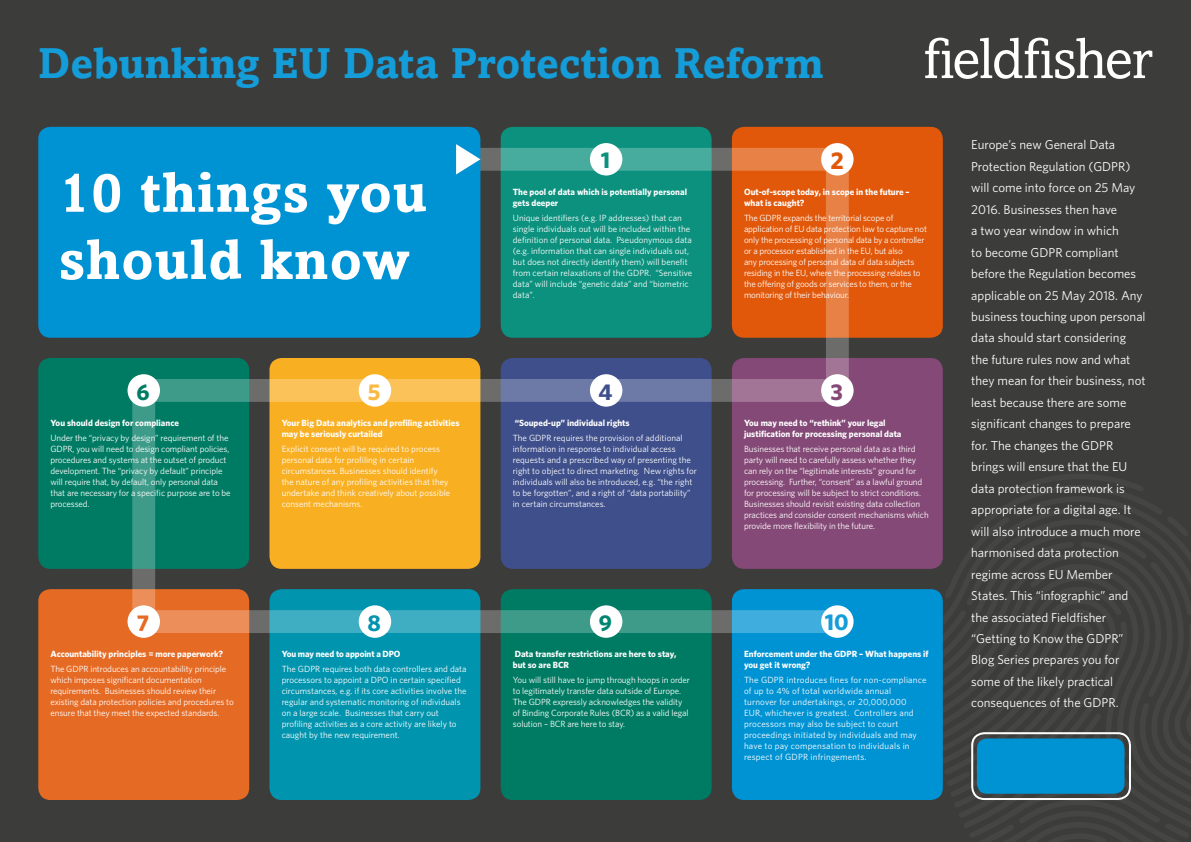
<style>
.page{position:relative;width:1191px;height:842px;background:#3c3c3b}
.page>*{position:absolute;margin:0;border:0;box-sizing:border-box;transform-origin:0 0}
.t1{font:700 55.8px/67.2px "Amasis MT Pro";letter-spacing:.02em;color:#fff}
.t2{font:700 42.9px "Amasis MT Pro";color:#149dd9}
.t3{font:700 24.3px "Whitney";color:#e1580a}
.t4{font:700 22.9px "Whitney";color:#149dd9}
.t5{font:700 22.9px "Whitney";color:#0b917e}
.t6{font:700 22.9px "Whitney";color:#007b63}
.t7{font:700 22.9px "Whitney";color:#fab943}
.t8{font:700 22.9px "Whitney";color:#3e4f8b}
.t9{font:700 22.9px "Whitney";color:#844976}
.t10{font:700 22.9px "Whitney";color:#e56a24}
.t11{font:700 22.9px "Whitney";color:#0094ae}
.t12{font:700 22.9px "Whitney";color:#008570}
.t13{font:12.9px/21.5px "Whitney";color:#fff}
.t14{font:9px/11px "Whitney";letter-spacing:-.01em;color:#fff}
.t15{font:700 9px/11px "Whitney";color:#fff}
.t16{font:9px/11px "Whitney";letter-spacing:.02em;color:#fff}
</style>
<div class="page">
<svg style="left:934px;top:474px;width:197px;height:327px"></svg>
<div style="left:501px;top:127px;width:210px;height:211px;background:#0b917e;border-radius:12px"></div>
<div style="left:732px;top:127px;width:210px;height:211px;background:#e1580a;border-radius:12px"></div>
<div style="left:38px;top:358px;width:211px;height:211px;background:#007b63;border-radius:12px"></div>
<div style="left:732px;top:358px;width:210px;height:211px;background:#844976;border-radius:12px"></div>
<div style="left:732px;top:589px;width:210px;height:211px;background:#0093d4;border-radius:12px"></div>
<div style="left:501px;top:589px;width:210px;height:211px;background:#007b63;border-radius:12px"></div>
<div style="left:269px;top:589px;width:211px;height:211px;background:#0094ae;border-radius:12px"></div>
<div style="left:38px;top:589px;width:211px;height:211px;background:#e56a24;border-radius:12px"></div>
<svg style="left:123px;top:141px;width:735px;height:493px"></svg>
<div style="left:38px;top:127px;width:442px;height:211px;background:#0093d4;border-radius:12px"></div>
<div style="left:977px;top:738px;width:147px;height:56px;background:#0093d4;border-radius:10px"></div>
<div style="left:590px;top:143px;width:32px;height:32px;background:#fff;border-radius:50%"></div>
<div style="left:821px;top:143px;width:32px;height:32px;background:#fff;border-radius:50%"></div>
<div style="left:127px;top:374px;width:33px;height:33px;background:#fff;border-radius:50%"></div>
<div style="left:359px;top:374px;width:32px;height:33px;background:#fff;border-radius:50%"></div>
<div style="left:590px;top:374px;width:32px;height:33px;background:#fff;border-radius:50%"></div>
<div style="left:821px;top:374px;width:32px;height:33px;background:#fff;border-radius:50%"></div>
<div style="left:821px;top:605px;width:32px;height:33px;background:#fff;border-radius:50%"></div>
<div style="left:590px;top:605px;width:32px;height:33px;background:#fff;border-radius:50%"></div>
<div style="left:359px;top:605px;width:32px;height:33px;background:#fff;border-radius:50%"></div>
<div style="left:127px;top:605px;width:33px;height:33px;background:#fff;border-radius:50%"></div>
<div style="left:971px;top:732px;width:160px;height:68px;border:2px solid #fff;border-radius:12px"></div>
<svg style="left:925px;top:38px;width:227px;height:41px"></svg>
<svg style="left:456px;top:144px;width:24px;height:30px"></svg>
<h2 class="t2" style="left:38px;top:37px;width:787px">Debunking EU Data Protection Reform</h2>
<h1 class="t1" style="left:59px;top:159px;width:370px">10 things you should know</h1>
<h3 class="t5" style="left:601px;top:145px;width:11px">1</h3>
<h3 class="t3" style="left:830px;top:144px;width:15px">2</h3>
<p class="t15" style="left:513px;top:186px;width:176px">The pool of data which is potentially personal gets deeper</p>
<p class="t14" style="left:513px;top:212px;width:181px">Unique identifiers (e.g. IP addresses) that can single individuals out will be included within the definition of personal data. Pseudonymous data (e.g. information that can single individuals out, but does not directly identify them) will benefit from certain relaxations of the GDPR. “Sensitive data” will include “genetic data” and “biometric data”.</p>
<p class="t15" style="left:744px;top:186px;width:167px">Out-of-scope today, in scope in the future – what is caught?</p>
<p class="t14" style="left:744px;top:212px;width:184px">The GDPR expands the territorial scope of application of EU data protection law to capture not only the processing of personal data by a controller or a processor established in the EU, but also<br>any processing of personal data of data subjects residing in the EU, where the processing relates to the offering of goods or services to them, or the monitoring of their behaviour.</p>
<h3 class="t6" style="left:136px;top:376px;width:15px">6</h3>
<h3 class="t7" style="left:368px;top:376px;width:14px">5</h3>
<h3 class="t8" style="left:598px;top:376px;width:15px">4</h3>
<h3 class="t9" style="left:830px;top:376px;width:14px">3</h3>
<p class="t15" style="left:50px;top:417px;width:130px">You should design for compliance</p>
<p class="t14" style="left:50px;top:432px;width:182px">Under the “privacy by design” requirement of the GDPR, you will need to design compliant policies, procedures and systems at the outset of product development. The “privacy by default” principle will require that, by default, only personal data that are necessary for a specific purpose are to be processed.</p>
<p class="t15" style="left:282px;top:417px;width:179px">Your Big Data analytics and profiling activities may be seriously curtailed</p>
<p class="t14" style="left:282px;top:443px;width:170px">Explicit consent will be required to process personal data for profiling in certain circumstances. Businesses should identify the nature of any profiling activities that they undertake and think creatively about possible consent mechanisms.</p>
<p class="t15" style="left:515px;top:417px;width:116px">“Souped-up” individual rights</p>
<p class="t14" style="left:513px;top:432px;width:186px">The GDPR requires the provision of additional information in response to individual access requests and a prescribed way of presenting the right to object to direct marketing. New rights for individuals will also be introduced, e.g. “the right to be forgotten”, and a right of “data portability” in certain circumstances.</p>
<p class="t15" style="left:744px;top:417px;width:159px">You may need to “rethink” your legal justification for processing personal data</p>
<p class="t14" style="left:744px;top:443px;width:186px">Businesses that receive personal data as a third party will need to carefully assess whether they can rely on the “legitimate interests” ground for processing. Further, “consent” as a lawful ground for processing will be subject to strict conditions.<br>Businesses should revisit existing data collection practices and consider consent mechanisms which provide more flexibility in the future.</p>
<h3 class="t10" style="left:137px;top:607px;width:14px">7</h3>
<h3 class="t11" style="left:367px;top:607px;width:15px">8</h3>
<h3 class="t12" style="left:599px;top:607px;width:15px">9</h3>
<h3 class="t4" style="left:824px;top:606px;width:25px">10</h3>
<p class="t15" style="left:50px;top:648px;width:174px">Accountability principles = more paperwork?</p>
<p class="t14" style="left:50px;top:663px;width:185px">The GDPR introduces an accountability principle which imposes significant documentation requirements. Businesses should review their existing data protection policies and procedures to ensure that they meet the expected standards.</p>
<p class="t15" style="left:282px;top:648px;width:120px">You may need to appoint a DPO</p>
<p class="t14" style="left:282px;top:663px;width:186px">The GDPR requires both data controllers and data processors to appoint a DPO in certain specified circumstances, e.g. if its core activities involve the regular and systematic monitoring of individuals on a large scale. Businesses that carry out profiling activities as a core activity are likely to caught by the new requirement.</p>
<p class="t15" style="left:513px;top:648px;width:165px">Data transfer restrictions are here to stay, but so are BCR</p>
<p class="t14" style="left:513px;top:674px;width:179px">You will still have to jump through hoops in order to legitimately transfer data outside of Europe.<br>The GDPR expressly acknowledges the validity of Binding Corporate Rules (BCR) as a valid legal solution – BCR are here to stay.</p>
<p class="t15" style="left:744px;top:648px;width:186px">Enforcement under the GDPR – What happens if you get it wrong?</p>
<p class="t16" style="left:744px;top:674px;width:184px">The GDPR introduces fines for non-compliance of up to 4% of total worldwide annual<br>turnover for undertakings, or 20,000,000<br>EUR, whichever is greatest. Controllers and processors may also be subject to court proceedings initiated by individuals and may have to pay compensation to individuals in respect of GDPR infringements.</p>
<p class="t13" style="left:971px;top:134px;width:176px">Europe’s new General Data<br>Protection Regulation (GDPR) will come into force on 25 May<br>2016. Businesses then have<br>a two year window in which<br>to become GDPR compliant before the Regulation becomes applicable on 25 May 2018. Any business touching upon personal data should start considering the future rules now and what they mean for their business, not least because there are some significant changes to prepare for. The changes the GDPR brings will ensure that the EU data protection framework is appropriate for a digital age. It will also introduce a much more harmonised data protection regime across EU Member<br>States. This “infographic” and the associated Fieldfisher “Getting to Know the GDPR”<br>Blog Series prepares you for some of the likely practical consequences of the GDPR.</p>
</div>
